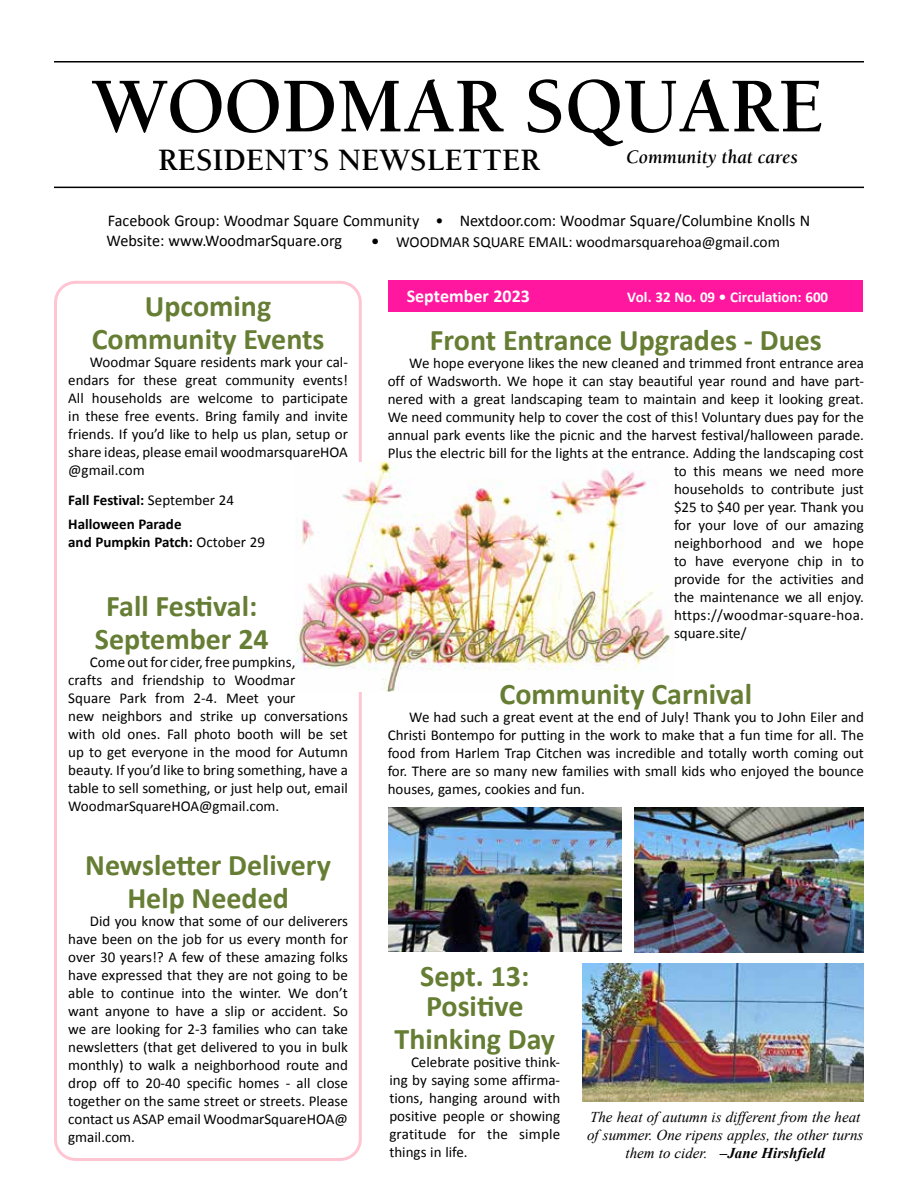
<style>
.page{position:relative;width:918px;height:1188px;background:#fff}
.page>*{position:absolute;margin:0;border:0;box-sizing:border-box;transform-origin:0 0}
.t1{font:700 79.65px "Berkeley";color:#000}
.t2{font:700 31.95px "Berkeley";color:#000}
.t3{font:700 30px/33px "Calibri";color:#667d34;text-align:center}
.t4{font:italic 700 19.5px "Berkeley";color:#000}
.t5{font:700 18px "Calibri";color:#fff}
.t6{font:16.5px/19.2px "Calibri";color:#000}
.t7{font:15.3px "Calibri";color:#000}
.t8{font:15px/18px "Calibri";color:#000;text-align:justify}
.t9{font:italic 15px/18px "Times New Roman";color:#000;text-align:center}
.t10{font:700 15px/24px "Calibri";color:#000}
.t11{font:700 15px "Calibri";color:#fff}
.t12{font:15px "Calibri";letter-spacing:.02em;color:#000}
.s1{font-size:18px}
.s2{font-weight:400}
.s3{font-weight:700}
</style>
<div class="page">
<div style="left:54px;top:281px;width:308px;height:880px;border:3px solid #ffc5d3;border-radius:20px"></div>
<img style="left:296px;top:463px;width:378px;height:229px">
<div style="left:389px;top:280px;width:474px;height:32px;background:#ff189f"></div>
<hr style="left:54px;top:61px;width:810px;height:2px;background:#000">
<hr style="left:54px;top:187px;width:810px;height:1px;background:#000">
<img style="left:388px;top:807px;width:234px;height:144px">
<img style="left:634px;top:808px;width:230px;height:144px">
<img style="left:582px;top:963px;width:282px;height:138px">
<h1 class="t1" style="left:92px;top:64px;width:734px">WOODMAR SQUARE</h1>
<h2 class="t2" style="left:158px;top:143px;width:383px">RESIDENT’S NEWSLETTER</h2>
<h3 class="t4" style="left:626px;top:147px;width:173px">Community that cares</h3>
<p class="t6" style="left:107px;top:211px;width:705px">Facebook Group: Woodmar Square Community • Nextdoor.com: Woodmar Square/Columbine Knolls N<br>Website: www.WoodmarSquare.org</p>
<p class="t7" style="left:371px;top:232px;width:411px"><span class="s1">•</span> WOODMAR SQUARE EMAIL: woodmarsquarehoa@gmail.com</p>
<h3 class="t3" style="left:92px;top:288px;width:234px">Upcoming<br>Community Events</h3>
<p class="t8" style="left:68px;top:352px;width:281px;text-indent:22px">Woodmar Square residents mark your cal&shy;endars for these great community events!<br>All households are welcome to participate in these free events. Bring family and invite friends. If you’d like to help us plan, setup or share ideas, please email woodmarsquareHOA @gmail.com</p>
<p class="t10" style="left:68px;top:487px;width:167px">Fall Festival: <span class="s2">September 24<br></span>Halloween Parade</p>
<p class="t10" style="left:68px;top:529px;width:198px">and Pumpkin Patch: <span class="s2">October 29</span></p>
<h3 class="t3" style="left:95px;top:588px;width:175px">Fall Festival:<br>September 24</h3>
<p class="t8" style="left:68px;top:652px;width:281px;text-align:left;text-indent:22px">Come out for cider, free pumpkins,<br>crafts and friendship to Woodmar<br>Square Park from 2-4. Meet your<br>new neighbors and strike up conversations with old ones. Fall photo booth will be set up to get everyone in the mood for Autumn beauty. If you’d like to bring something, have a table to sell something, or just help out, email WoodmarSquareHOA@gmail.com.</p>
<h3 class="t3" style="left:85px;top:847px;width:247px">Newsletter Delivery<br>Help Needed</h3>
<p class="t8" style="left:68px;top:911px;width:281px;text-indent:22px">Did you know that some of our deliverers have been on the job for us every month for over 30 years!? A few of these amazing folks have expressed that they are not going to be able to continue into the winter. We don’t want anyone to have a slip or accident. So we are looking for 2-3 families who can take newsletters (that get delivered to you in bulk monthly) to walk a neighborhood route and drop off to 20-40 specific homes - all close together on the same street or streets. Please contact us ASAP email WoodmarSquareHOA@ gmail.com.</p>
<p class="t5" style="left:407px;top:285px;width:125px">September 2023</p>
<p class="t11" style="left:627px;top:288px;width:203px">Vol. 32 No. 09 • Circulation: 600</p>
<h3 class="t3" style="left:430px;top:322px;width:394px">Front Entrance Upgrades - Dues</h3>
<p class="t8" style="left:409px;top:353px;width:456px">We hope everyone likes the new cleaned and trimmed front entrance area</p>
<p class="t8" style="left:388px;top:371px;width:478px">off of Wadsworth. We hope it can stay beautiful year round and have part-</p>
<p class="t8" style="left:388px;top:389px;width:478px">nered with a great landscaping team to maintain and keep it looking great.</p>
<p class="t8" style="left:388px;top:407px;width:478px">We need community help to cover the cost of this! Voluntary dues pay for the</p>
<p class="t8" style="left:388px;top:425px;width:478px">annual park events like the picnic and the harvest festival/halloween parade.</p>
<p class="t8" style="left:388px;top:443px;width:478px">Plus the electric bill for the lights at the entrance. Adding the landscaping cost</p>
<p class="t8" style="left:674px;top:461px;width:191px">to this means we need more</p>
<p class="t8" style="left:674px;top:479px;width:191px">households to contribute just</p>
<p class="t8" style="left:674px;top:497px;width:191px">$25 to $40 per year. Thank you</p>
<p class="t8" style="left:674px;top:515px;width:191px">for your love of our amazing</p>
<p class="t8" style="left:674px;top:533px;width:191px">neighborhood and we hope</p>
<p class="t8" style="left:674px;top:551px;width:191px">to have everyone chip in to</p>
<p class="t8" style="left:674px;top:569px;width:191px">provide for the activities and</p>
<p class="t8" style="left:674px;top:587px;width:191px">the maintenance we all enjoy.</p>
<p class="t12" style="left:674px;top:605px;width:192px">https://woodmar-square-hoa.</p>
<p class="t8" style="left:674px;top:623px;width:74px">square.site/</p>
<h3 class="t3" style="left:500px;top:676px;width:254px">Community Carnival</h3>
<p class="t8" style="left:388px;top:707px;width:478px;text-indent:22px">We had such a great event at the end of July! Thank you to John Eiler and Christi Bontempo for putting in the work to make that a fun time for all. The food from Harlem Trap Citchen was incredible and totally worth coming out for. There are so many new families with small kids who enjoyed the bounce houses, games, cookies and fun.</p>
<h3 class="t3" style="left:420px;top:960px;width:111px;line-height:30px;text-align:left">Sept. 13:<br>Positive</h3>
<h3 class="t3" style="left:395px;top:1021px;width:162px">Thinking Day</h3>
<p class="t8" style="left:389px;top:1052px;width:172px;text-indent:22px">Celebrate positive think&shy;ing by saying some affirma&shy;tions, hanging around with positive people or showing gratitude for the simple things in life.</p>
<p class="t9" style="left:587px;top:1107px;width:278px">The heat of autumn is different from the heat of summer. One ripens apples, the other turns them to cider. <span class="s3">–Jane Hirshfield</span></p>
</div>
